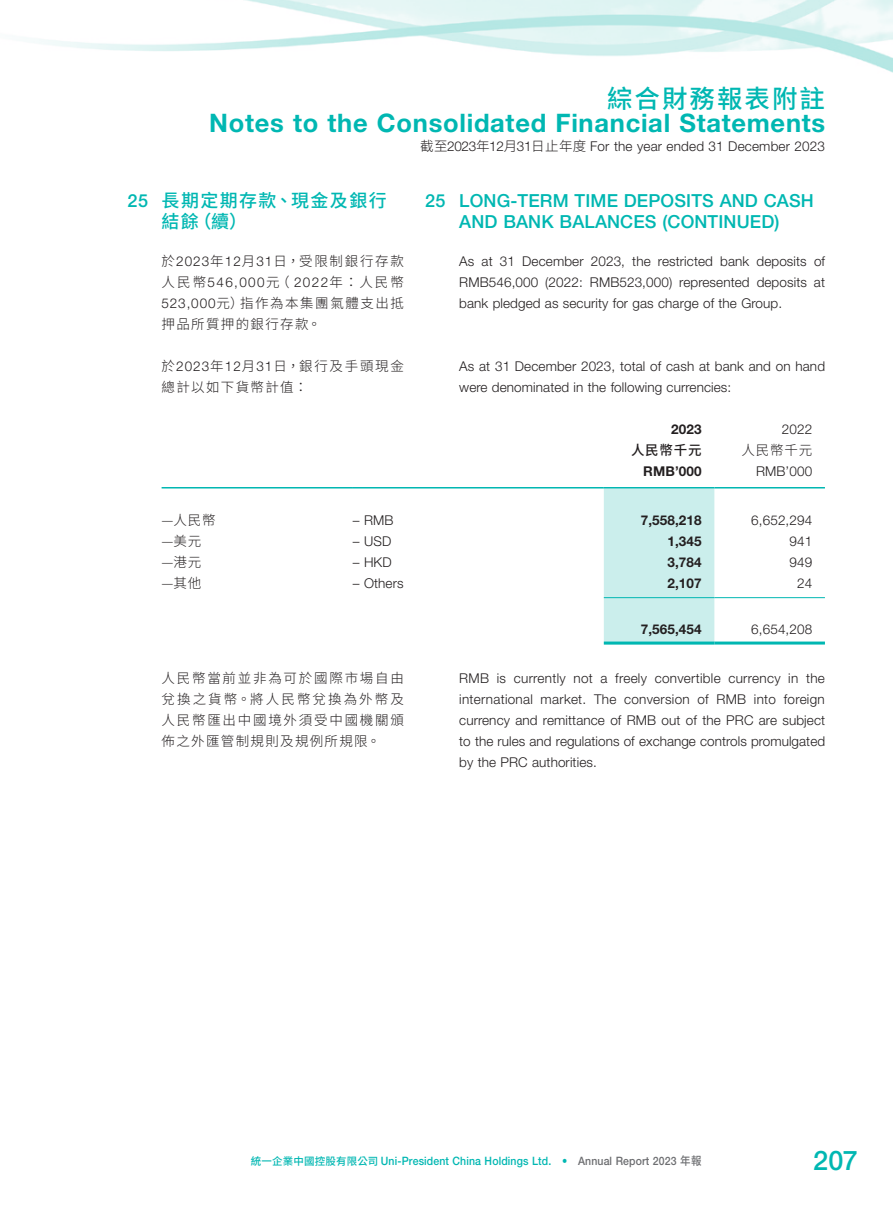
<style>
.page{position:relative;width:893px;height:1212px;background:#fff}
.page>*{position:absolute;margin:0;border:0;box-sizing:border-box;transform-origin:0 0}
.t1{font:500 27px "Helvetica Neue LT Std";color:#00b7b2}
.t2{font:700 25.5px "Helvetica Neue LT Std";letter-spacing:.03em;color:#00b7b2}
.t3{font:500 25.5px "Source Han Sans TC";letter-spacing:.08em;color:#00b7b2}
.Heading_1{font:500 18px/21px "Helvetica Neue LT Std";letter-spacing:.01em;color:#00b7b2;text-align:center}
.C_Heading_1{font:500 18px/21px "Source Han Sans TC";letter-spacing:.08em;color:#00b7b2}
.Body_Text{font:300 13.5px/21px "Helvetica Neue LT Std";letter-spacing:.01em;color:#231f20;text-align:justify}
.C_Body_Text{font:300 13.5px/21px "Source Han Sans TC";letter-spacing:.115em;color:#231f20;text-align:justify}
.Body_Text-2{font:700 13.5px "Helvetica Neue LT Std";letter-spacing:.01em;color:#231f20}
.Body_Text-3{font:300 13.5px "Source Han Sans TC";letter-spacing:.06em;color:#231f20}
.Body_Text-4{font:500 13.5px "Source Han Sans TC";letter-spacing:.06em;color:#231f20}
.t4{font:500 11.55px "Helvetica Neue LT Std";letter-spacing:.015em;color:#00b7b2;scale:.91 1}
.s1{font-family:"Source Han Sans TC"}
.s2{font-family:"Helvetica Neue LT Std"}
.s3{font-family:"Source Han Sans TC";font-size:10.5px}
.s4{color:#6c6d70}
.s5{font-family:"Source Han Sans TC";color:#6c6d70}
</style>
<div class="page">
<img style="left:39px;top:0;width:854px;height:645px">
<div style="left:604px;top:488px;width:110px;height:153px;background:#cbeeec"></div>
<hr style="left:162px;top:487px;width:191px;height:1px;background:#00b7b2">
<hr style="left:353px;top:487px;width:251px;height:1px;background:#00b7b2">
<hr style="left:604px;top:487px;width:110px;height:1px;background:#00b7b2">
<hr style="left:714px;top:487px;width:111px;height:1px;background:#00b7b2">
<hr style="left:604px;top:597px;width:110px;height:1px;background:#00b7b2">
<hr style="left:714px;top:597px;width:111px;height:1px;background:#00b7b2">
<hr style="left:604px;top:641px;width:110px;height:3px;background:#00b7b2">
<hr style="left:714px;top:641px;width:111px;height:3px;background:#00b7b2">
<h2 class="t3" style="left:607px;top:84px;width:219px">綜合財務報表附註</h2>
<h2 class="t2" style="left:209px;top:107px;width:617px">Notes to the Consolidated Financial Statements</h2>
<p class="Body_Text" style="left:420px;top:135px;width:406px"><span class="s1">截至</span>2023<span class="s1">年</span>12<span class="s1">月</span>31<span class="s1">日止年度</span> For the year ended 31 December 2023</p>
<p class="C_Heading_1" style="left:162px;top:190px;width:227px;text-indent:-34px"><span class="s2">25</span> 長期定期存款、現金及銀行結餘（續）</p>
<p class="C_Body_Text" style="left:162px;top:251px;width:244px">於<span class="s2">2023</span>年<span class="s2">12</span>月<span class="s2">31</span>日，受限制銀行存款人民幣<span class="s2">546,000</span>元（ <span class="s2">2022</span>年：人民幣<span class="s2">523,000</span>元）指作為本集團氣體支出抵押品所質押的銀行存款。</p>
<p class="C_Body_Text" style="left:162px;top:356px;width:244px">於<span class="s2">2023</span>年<span class="s2">12</span>月<span class="s2">31</span>日，銀行及手頭現金總計以如下貨幣計值：</p>
<p class="Heading_1" style="left:425px;top:190px;width:390px">25 LONG-TERM TIME DEPOSITS AND CASH<br>AND BANK BALANCES (CONTINUED)</p>
<p class="Body_Text" style="left:459px;top:251px;width:367px">As at 31 December 2023, the restricted bank deposits of RMB546,000 (2022: RMB523,000) represented deposits at bank pledged as security for gas charge of the Group.</p>
<p class="Body_Text" style="left:459px;top:356px;width:367px">As at 31 December 2023, total of cash at bank and on hand were denominated in the following currencies:</p>
<p class="Body_Text-2" style="left:671px;top:421px;width:32px">2023</p>
<p class="Body_Text" style="left:782px;top:419px;width:32px">2022</p>
<p class="Body_Text-4" style="left:631px;top:443px;width:72px">人民幣千元</p>
<p class="Body_Text-3" style="left:742px;top:443px;width:72px">人民幣千元</p>
<p class="Body_Text-2" style="left:643px;top:463px;width:60px">RMB’000</p>
<p class="Body_Text" style="left:756px;top:461px;width:58px">RMB’000</p>
<p class="Body_Text-3" style="left:162px;top:512px;width:56px">—人民幣</p>
<p class="Body_Text" style="left:353px;top:509px;width:42px">– RMB</p>
<p class="Body_Text-2" style="left:641px;top:512px;width:62px">7,558,218</p>
<p class="Body_Text" style="left:751px;top:509px;width:62px">6,652,294</p>
<p class="Body_Text-3" style="left:162px;top:533px;width:41px">—美元</p>
<p class="Body_Text" style="left:353px;top:530px;width:40px">– USD</p>
<p class="Body_Text-2" style="left:667px;top:533px;width:36px">1,345</p>
<p class="Body_Text" style="left:789px;top:530px;width:24px">941</p>
<p class="Body_Text-3" style="left:162px;top:554px;width:41px">—港元</p>
<p class="Body_Text" style="left:353px;top:551px;width:40px">– HKD</p>
<p class="Body_Text-2" style="left:667px;top:554px;width:36px">3,784</p>
<p class="Body_Text" style="left:789px;top:551px;width:24px">949</p>
<p class="Body_Text-3" style="left:162px;top:575px;width:41px">—其他</p>
<p class="Body_Text" style="left:353px;top:572px;width:52px">– Others</p>
<p class="Body_Text-2" style="left:667px;top:575px;width:36px">2,107</p>
<p class="Body_Text" style="left:797px;top:572px;width:17px">24</p>
<p class="Body_Text-2" style="left:641px;top:621px;width:62px">7,565,454</p>
<p class="Body_Text" style="left:751px;top:619px;width:62px">6,654,208</p>
<p class="Body_Text" style="left:459px;top:668px;width:367px">RMB is currently not a freely convertible currency in the international market. The conversion of RMB into foreign currency and remittance of RMB out of the PRC are subject to the rules and regulations of exchange controls promulgated by the PRC authorities.</p>
<p class="C_Body_Text" style="left:162px;top:667px;width:244px">人民幣當前並非為可於國際市場自由兌換之貨幣。將人民幣兌換為外幣及人民幣匯出中國境外須受中國機關頒佈之外匯管制規則及規例所規限。</p>
<p class="t4" style="left:251px;top:1154px;width:497px"><span class="s3">統一企業中國控股有限公司</span> Uni-President China Holdings Ltd. • <span class="s4">Annual Report 2023</span> <span class="s5">年報</span></p>
<h1 class="t1" style="left:813px;top:1144px;width:46px">207</h1>
</div>
